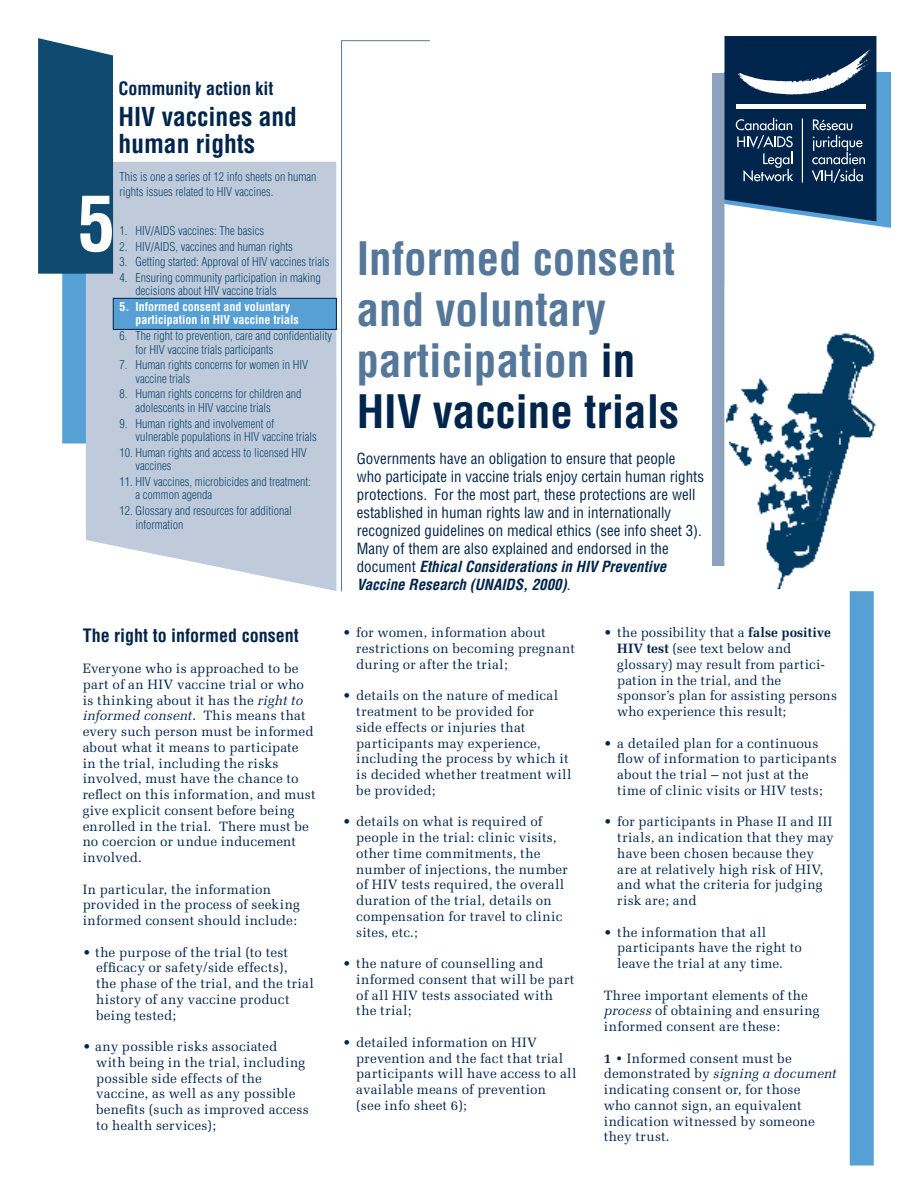
<style>
.page{position:relative;width:918px;height:1188px;background:#fff}
.page>*{position:absolute;margin:0;border:0;box-sizing:border-box;transform-origin:0 0}
.t1{font:700 condensed 75px "Helvetica";color:#fff}
.t2{font:700 condensed 45px/51px "Helvetica";color:#55779a}
.t3{font:700 condensed 25.5px/27px "Helvetica";color:#00254c}
.t4{font:700 condensed 18px "Helvetica";color:#00254c}
.t5{font:condensed 15px/18px "Helvetica";color:#00254c}
.t6{font:13.5px/15.8px "Melior";letter-spacing:.015em;color:#00254c}
.t7{font:300 condensed 12px/13.5px "Helvetica";color:#0f4b71}
.t8{font:700 condensed 12px/13.5px "Helvetica";color:#fff}
.s1{color:#00254c}
.s2{font-weight:700;font-style:italic}
.s3{font-style:italic}
.s4{font-weight:700}
</style>
<div class="page">
<div style="left:850px;top:73px;width:23px;height:1092px;background:#56a0d5"></div>
<div style="left:850px;top:72px;width:24px;height:1094px;border:2px solid #56a0d5"></div>
<div style="left:724px;top:73px;width:167px;height:430px;background:#56a0d5"></div>
<div style="left:63px;top:67px;width:23px;height:376px;background:#56a0d5"></div>
<div style="left:62px;top:66px;width:24px;height:378px;border:2px solid #56a0d5"></div>
<svg style="left:86px;top:162px;width:250px;height:429px;background:#c3cddd"></svg>
<div style="left:113px;top:298px;width:223px;height:31px;background:#56a0d5"></div>
<div style="left:113px;top:298px;width:224px;height:32px;border:1px solid #00254c"></div>
<svg style="left:341px;top:40px;width:89px;height:552px"></svg>
<div style="left:38px;top:38px;width:75px;height:236px;background:#0f4b71"></div>
<div style="left:712px;top:73px;width:12px;height:492px;background:#8ca2bd"></div>
<div style="left:724px;top:204px;width:167px;height:387px;background:#fff"></div>
<img style="left:724px;top:287px;width:167px;height:302px">
<svg style="left:724px;top:36px;width:152px;height:185px;background:#2b4b6c"></svg>
<hr style="left:802px;top:118px;width:1px;height:65px;background:#fff">
<p class="t4" style="left:119px;top:78px;width:157px">Community action kit</p>
<p class="t3" style="left:119px;top:103px;width:180px">HIV vaccines and human rights</p>
<p class="t7" style="left:119px;top:170px;width:199px;line-height:14.4px">This is one a series of 12 info sheets on human rights issues related to HIV vaccines.</p>
<p class="t7" style="left:119px;top:224px;width:146px">1. HIV/AIDS vaccines: The basics</p>
<p class="t7" style="left:119px;top:239px;width:175px">2. HIV/AIDS, vaccines and human rights</p>
<p class="t7" style="left:119px;top:255px;width:212px">3. Getting started: Approval of HIV vaccines trials</p>
<p class="t7" style="left:136px;top:271px;width:187px;text-indent:-16px">4. Ensuring community participation in making decisions about HIV vaccine trials</p>
<p class="t8" style="left:136px;top:300px;width:165px;text-indent:-16px">5. Informed consent and voluntary participation in HIV vaccine trials</p>
<p class="t7" style="left:136px;top:329px;width:198px;text-indent:-16px">6. The right to prevention, care and confidentiality for HIV vaccine trials participants</p>
<p class="t7" style="left:136px;top:358px;width:174px;text-indent:-16px">7. Human rights concerns for women in HIV vaccine trials</p>
<p class="t7" style="left:136px;top:387px;width:167px;text-indent:-16px">8. Human rights concerns for children and adolescents in HIV vaccine trials</p>
<p class="t7" style="left:136px;top:416px;width:183px;text-indent:-16px">9. Human rights and involvement of vulnerable populations in HIV vaccine trials</p>
<p class="t7" style="left:136px;top:446px;width:173px;text-indent:-16px">10. Human rights and access to licensed HIV vaccines</p>
<p class="t7" style="left:136px;top:475px;width:177px;text-indent:-16px">11. HIV vaccines, microbicides and treatment: a common agenda</p>
<p class="t7" style="left:136px;top:504px;width:158px;text-indent:-16px">12. Glossary and resources for additional information</p>
<p class="t1" style="left:78px;top:177px;width:39px">5</p>
<p class="t2" style="left:357px;top:233px;width:324px">Informed consent and voluntary participation <span class="s1">in<br>HIV vaccine trials</span></p>
<p class="t5" style="left:357px;top:449px;width:349px">Governments have an obligation to ensure that people who participate in vaccine trials enjoy certain human rights protections. For the most part, these protections are well established in human rights law and in internationally recognized guidelines on medical ethics (see info sheet 3).<br>Many of them are also explained and endorsed in the document <span class="s2">Ethical Considerations in HIV Preventive Vaccine Research (UNAIDS, 2000)</span>.</p>
<p class="t4" style="left:83px;top:624px;width:217px">The right to informed consent</p>
<p class="t6" style="left:83px;top:661px;width:235px">Everyone who is approached to be part of an HIV vaccine trial or who is thinking about it has the <span class="s3">right to informed consent</span>. This means that every such person must be informed about what it means to participate<br>in the trial, including the risks involved, must have the chance to reflect on this information, and must give explicit consent before being enrolled in the trial. There must be no coercion or undue inducement involved.</p>
<p class="t6" style="left:83px;top:881px;width:219px">In particular, the information provided in the process of seeking informed consent should include:</p>
<p class="t6" style="left:96px;top:944px;width:219px;text-indent:-14px">• the purpose of the trial (to test efficacy or safety/side effects),<br>the phase of the trial, and the trial history of any vaccine product being tested;</p>
<p class="t6" style="left:96px;top:1039px;width:214px;text-indent:-14px">• any possible risks associated with being in the trial, including possible side effects of the vaccine, as well as any possible benefits (such as improved access to health services);</p>
<p class="t6" style="left:356px;top:625px;width:220px;text-indent:-14px">• for women, information about restrictions on becoming pregnant during or after the trial;</p>
<p class="t6" style="left:356px;top:688px;width:217px;text-indent:-14px">• details on the nature of medical treatment to be provided for<br>side effects or injuries that participants may experience, including the process by which it is decided whether treatment will be provided;</p>
<p class="t6" style="left:356px;top:814px;width:213px;text-indent:-14px">• details on what is required of people in the trial: clinic visits, other time commitments, the number of injections, the number of HIV tests required, the overall duration of the trial, details on compensation for travel to clinic sites, etc.;</p>
<p class="t6" style="left:356px;top:956px;width:220px;text-indent:-13px">• the nature of counselling and informed consent that will be part of all HIV tests associated with the trial;</p>
<p class="t6" style="left:356px;top:1034px;width:222px;text-indent:-14px">• detailed information on HIV prevention and the fact that trial participants will have access to all available means of prevention<br>(see info sheet 6);</p>
<p class="t6" style="left:617px;top:625px;width:221px;text-indent:-13px">• the possibility that a <span class="s4">false positive<br>HIV test</span> (see text below and glossary) may result from partici&shy;pation in the trial, and the sponsor’s plan for assisting persons who experience this result;</p>
<p class="t6" style="left:617px;top:735px;width:221px;text-indent:-14px">• a detailed plan for a continuous flow of information to participants about the trial – not just at the time of clinic visits or HIV tests;</p>
<p class="t6" style="left:617px;top:814px;width:218px;text-indent:-14px">• for participants in Phase II and III trials, an indication that they may have been chosen because they are at relatively high risk of HIV, and what the criteria for judging risk are; and</p>
<p class="t6" style="left:617px;top:924px;width:186px;text-indent:-14px">• the information that all participants have the right to leave the trial at any time.</p>
<p class="t6" style="left:604px;top:987px;width:217px">Three important elements of the <span class="s3">process</span> of obtaining and ensuring informed consent are these:</p>
<p class="t6" style="left:604px;top:1050px;width:234px"><span class="s4">1 •</span> Informed consent must be demonstrated by <span class="s3">signing a document </span>indicating consent or, for those<br>who cannot sign, an equivalent indication witnessed by someone they trust.</p>
</div>
